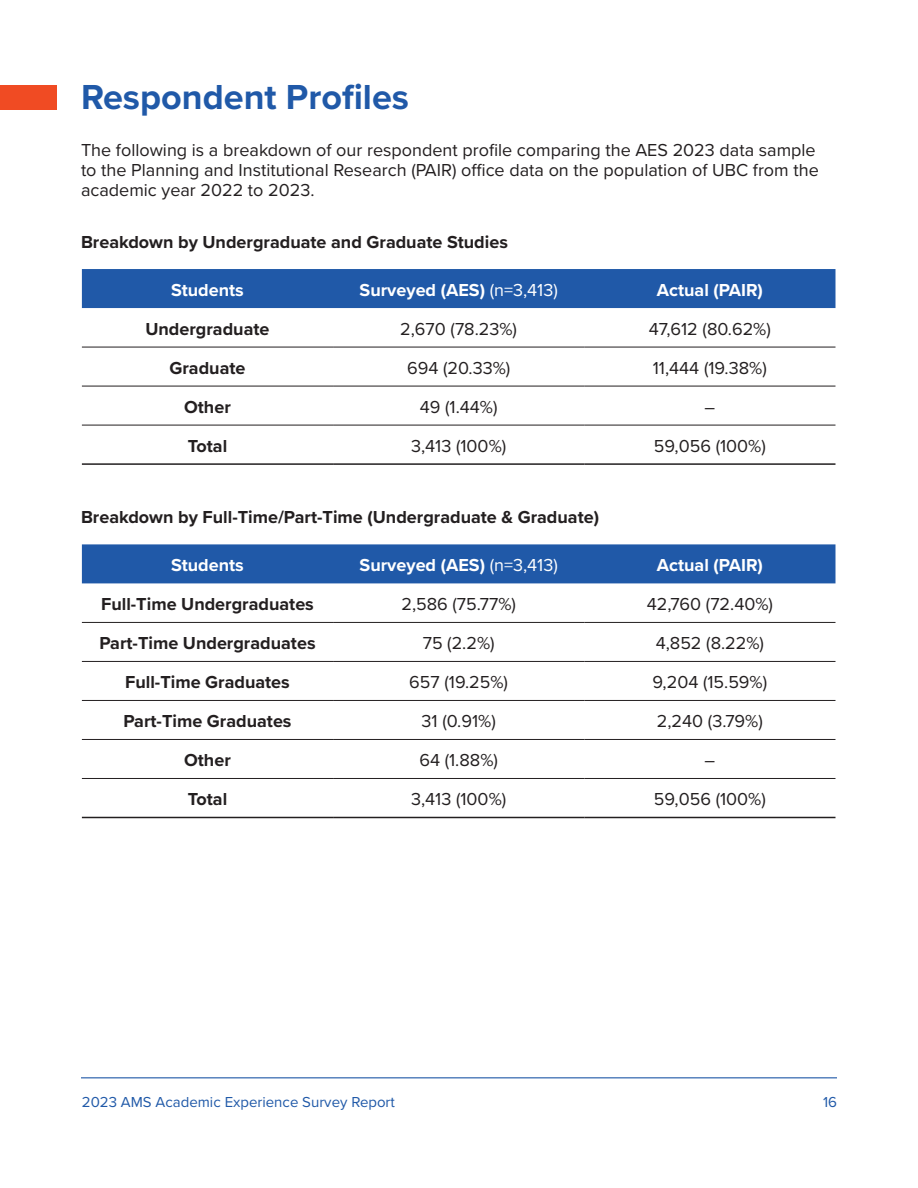
<style>
.page{position:relative;width:918px;height:1188px;background:#fff}
.page>*{position:absolute;margin:0;border:0;box-sizing:border-box;transform-origin:0 0}
.t1{font:700 36px "Proxima Nova";color:#2059a8}
.t2{font:18px "Proxima Nova";color:#231f20}
.t3{font:700 18px "Proxima Nova";color:#231f20}
.t4{font:700 18px "Proxima Nova";color:#fff}
.t5{font:15px "Proxima Nova";color:#2059a8}
.s1{font-weight:400}
</style>
<div class="page">
<hr style="left:81px;top:1077px;width:756px;height:1px;background:#2059a8">
<div style="left:0;top:85px;width:57px;height:25px;background:#f04b23"></div>
<div style="left:82px;top:269px;width:754px;height:39px;background:#2059a8"></div>
<hr style="left:82px;top:463px;width:251px;height:2px;background:#231f20">
<hr style="left:333px;top:463px;width:251px;height:2px;background:#231f20">
<hr style="left:584px;top:463px;width:252px;height:2px;background:#231f20">
<hr style="left:82px;top:347px;width:251px;height:1px;background:#231f20">
<hr style="left:333px;top:347px;width:251px;height:1px;background:#231f20">
<hr style="left:584px;top:347px;width:252px;height:1px;background:#231f20">
<hr style="left:82px;top:386px;width:251px;height:1px;background:#231f20">
<hr style="left:333px;top:386px;width:251px;height:1px;background:#231f20">
<hr style="left:584px;top:386px;width:252px;height:1px;background:#231f20">
<hr style="left:82px;top:425px;width:251px;height:1px;background:#231f20">
<hr style="left:333px;top:425px;width:251px;height:1px;background:#231f20">
<hr style="left:584px;top:425px;width:252px;height:1px;background:#231f20">
<div style="left:82px;top:544px;width:754px;height:39px;background:#2059a8"></div>
<hr style="left:82px;top:817px;width:251px;height:1px;background:#231f20">
<hr style="left:333px;top:817px;width:251px;height:1px;background:#231f20">
<hr style="left:584px;top:817px;width:252px;height:1px;background:#231f20">
<hr style="left:82px;top:622px;width:251px;height:1px;background:#231f20">
<hr style="left:333px;top:622px;width:251px;height:1px;background:#231f20">
<hr style="left:584px;top:622px;width:252px;height:1px;background:#231f20">
<hr style="left:82px;top:661px;width:251px;height:1px;background:#231f20">
<hr style="left:333px;top:661px;width:251px;height:1px;background:#231f20">
<hr style="left:584px;top:661px;width:252px;height:1px;background:#231f20">
<hr style="left:82px;top:700px;width:251px;height:1px;background:#231f20">
<hr style="left:333px;top:700px;width:251px;height:1px;background:#231f20">
<hr style="left:584px;top:700px;width:252px;height:1px;background:#231f20">
<hr style="left:82px;top:739px;width:251px;height:1px;background:#231f20">
<hr style="left:333px;top:739px;width:251px;height:1px;background:#231f20">
<hr style="left:584px;top:739px;width:252px;height:1px;background:#231f20">
<hr style="left:82px;top:778px;width:251px;height:1px;background:#231f20">
<hr style="left:333px;top:778px;width:251px;height:1px;background:#231f20">
<hr style="left:584px;top:778px;width:252px;height:1px;background:#231f20">
<p class="t1" style="left:81px;top:71px;width:330px">Respondent Profiles</p>
<p class="t2" style="left:81px;top:137px;width:736px">The following is a breakdown of our respondent profile comparing the AES 2023 data sample</p>
<p class="t2" style="left:81px;top:157px;width:739px">to the Planning and Institutional Research (PAIR) office data on the population of UBC from the</p>
<p class="t2" style="left:81px;top:176px;width:235px">academic year 2022 to 2023.</p>
<p class="t3" style="left:81px;top:229px;width:428px">Breakdown by Undergraduate and Graduate Studies</p>
<p class="t4" style="left:171px;top:276px;width:74px">Students</p>
<p class="t4" style="left:360px;top:276px;width:200px">Surveyed (AES) <span class="s1">(n=3,413)</span></p>
<p class="t4" style="left:657px;top:276px;width:108px">Actual (PAIR)</p>
<p class="t3" style="left:145px;top:315px;width:126px">Undergraduate</p>
<p class="t2" style="left:400px;top:315px;width:118px">2,670 (78.23%)</p>
<p class="t2" style="left:649px;top:315px;width:124px">47,612 (80.62%)</p>
<p class="t3" style="left:170px;top:354px;width:77px">Graduate</p>
<p class="t2" style="left:407px;top:354px;width:105px">694 (20.33%)</p>
<p class="t2" style="left:653px;top:354px;width:116px">11,444 (19.38%)</p>
<p class="t3" style="left:184px;top:393px;width:48px">Other</p>
<p class="t2" style="left:420px;top:393px;width:79px">49 (1.44%)</p>
<p class="t2" style="left:705px;top:393px;width:12px">–</p>
<p class="t3" style="left:188px;top:432px;width:41px">Total</p>
<p class="t2" style="left:411px;top:432px;width:97px">3,413 (100%)</p>
<p class="t2" style="left:654px;top:432px;width:113px">59,056 (100%)</p>
<p class="t3" style="left:81px;top:503px;width:520px">Breakdown by Full-Time/Part-Time (Undergraduate &amp; Graduate)</p>
<p class="t4" style="left:171px;top:552px;width:74px">Students</p>
<p class="t4" style="left:360px;top:552px;width:200px">Surveyed (AES) <span class="s1">(n=3,413)</span></p>
<p class="t4" style="left:657px;top:552px;width:108px">Actual (PAIR)</p>
<p class="t3" style="left:101px;top:591px;width:214px">Full-Time Undergraduates</p>
<p class="t2" style="left:401px;top:591px;width:116px">2,586 (75.77%)</p>
<p class="t2" style="left:647px;top:591px;width:128px">42,760 (72.40%)</p>
<p class="t3" style="left:99px;top:630px;width:218px">Part-Time Undergraduates</p>
<p class="t2" style="left:423px;top:630px;width:73px">75 (2.2%)</p>
<p class="t2" style="left:656px;top:630px;width:110px">4,852 (8.22%)</p>
<p class="t3" style="left:125px;top:669px;width:166px">Full-Time Graduates</p>
<p class="t2" style="left:409px;top:669px;width:100px">657 (19.25%)</p>
<p class="t2" style="left:653px;top:669px;width:116px">9,204 (15.59%)</p>
<p class="t3" style="left:123px;top:708px;width:170px">Part-Time Graduates</p>
<p class="t2" style="left:422px;top:708px;width:76px">31 (0.91%)</p>
<p class="t2" style="left:657px;top:708px;width:107px">2,240 (3.79%)</p>
<p class="t3" style="left:184px;top:747px;width:48px">Other</p>
<p class="t2" style="left:419px;top:747px;width:80px">64 (1.88%)</p>
<p class="t2" style="left:705px;top:747px;width:12px">–</p>
<p class="t3" style="left:188px;top:786px;width:41px">Total</p>
<p class="t2" style="left:411px;top:786px;width:97px">3,413 (100%)</p>
<p class="t2" style="left:654px;top:786px;width:113px">59,056 (100%)</p>
<p class="t5" style="left:82px;top:1091px;width:315px">2023 AMS Academic Experience Survey Report</p>
<p class="t5" style="left:823px;top:1091px;width:15px">16</p>
</div>
